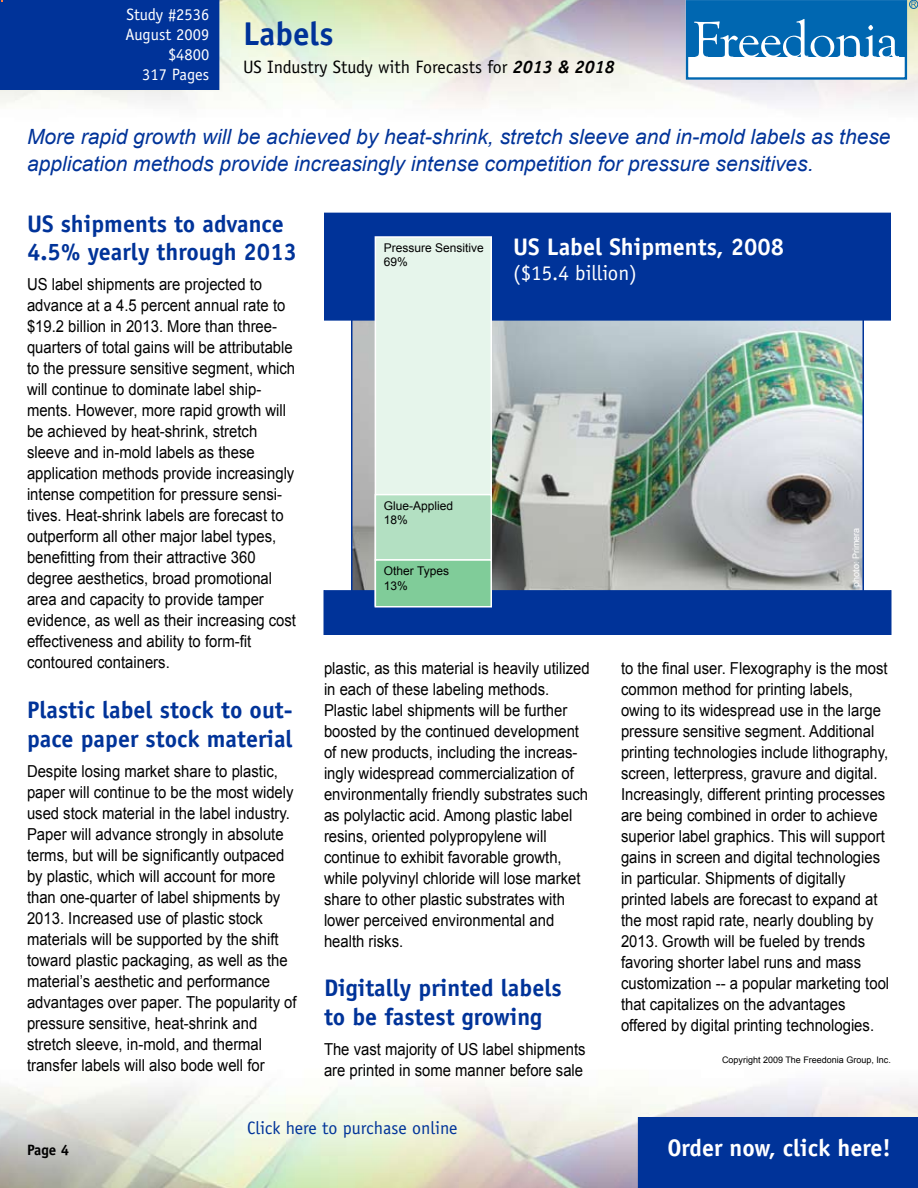
<style>
.page{position:relative;width:918px;height:1188px;background:#fff}
.page>*{position:absolute;margin:0;border:0;box-sizing:border-box;transform-origin:0 0}
.t1{font:700 33px "Officina Sans";color:#039}
.t2{font:700 24px/28.8px "Officina Sans";color:#039}
.t3{font:700 24px "Officina Sans";color:#fff}
.t4{font:italic 21px/27px "Arial";color:#039}
.t5{font:21px "Officina Sans";color:#fff}
.t6{font:18px "Officina Sans";color:#000}
.t7{font:18px "Officina Sans";color:#039}
.t8{font:16.5px/21px "Arial";color:#000;scale:.9 1}
.t9{font:16.5px/19.8px "Officina Sans";color:#fff;text-align:right}
.t10{font:700 15px "Officina Sans";color:#000}
.t11{font:12px/14.2px "Arial";color:#000}
.t12{font:9px "Arial";color:#000}
.t13{font:9px "Arial";color:#fff}
.s1{font-weight:700;font-style:italic}
</style>
<div class="page">
<div style="left:638px;top:1117px;width:280px;height:71px;background:#039"></div>
<div style="left:686px;top:0;width:221px;height:80px;border:2px solid #0067b1"></div>
<div style="left:687px;top:1px;width:218px;height:56px;background:#0067b1"></div>
<svg style="left:694px;top:19px;width:205px;height:38px"></svg>
<div style="left:909px;top:0;width:9px;height:9px;border:1px solid #0067b1;border-radius:50%"></div>
<svg style="left:911px;top:2px;width:5px;height:5px"></svg>
<img style="left:354px;top:321px;width:507px;height:270px">
<div style="left:325px;top:213px;width:565px;height:107px;background:#039"></div>
<div style="left:324px;top:213px;width:567px;height:108px;border:2px solid #039"></div>
<div style="left:0;top:0;width:219px;height:90px;background:#039"></div>
<div style="left:324px;top:591px;width:567px;height:43px;background:#039"></div>
<div style="left:375px;top:237px;width:116px;height:369px;background:#e6f5eb"></div>
<div style="left:375px;top:236px;width:117px;height:371px;border:2px solid #fff"></div>
<div style="left:375px;top:495px;width:116px;height:65px;background:#b3e0c2"></div>
<div style="left:375px;top:494px;width:117px;height:67px;border:2px solid #fff"></div>
<div style="left:375px;top:560px;width:116px;height:47px;background:#80cc99"></div>
<div style="left:375px;top:559px;width:117px;height:49px;border:2px solid #fff"></div>
<p class="t9" style="left:126px;top:5px;width:85px">Study #2536<br>August 2009 $4800<br>317 Pages</p>
<h1 class="t1" style="left:243px;top:13px;width:92px">Labels</h1>
<p class="t6" style="left:243px;top:57px;width:373px">US Industry Study with Forecasts for <span class="s1">2013 &amp; 2018</span></p>
<p class="t4" style="left:27px;top:124px;width:865px">More rapid growth will be achieved by heat-shrink, stretch sleeve and in-mold labels as these application methods provide increasingly intense competition for pressure sensitives.</p>
<h2 class="t2" style="left:27px;top:209px;width:272px">US shipments to advance<br>4.5% yearly through 2013</h2>
<p class="t8" style="left:27px;top:274px;width:300px">US label shipments are projected to advance at a 4.5 percent annual rate to $19.2 billion in 2013. More than three&shy;quarters of total gains will be attributable to the pressure sensitive segment, which will continue to dominate label ship&shy;ments. However, more rapid growth will be achieved by heat-shrink, stretch sleeve and in-mold labels as these application methods provide increasingly intense competition for pressure sensi&shy;tives. Heat-shrink labels are forecast to outperform all other major label types, benefitting from their attractive 360 degree aesthetics, broad promotional area and capacity to provide tamper evidence, as well as their increasing cost effectiveness and ability to form-fit contoured containers.</p>
<h2 class="t2" style="left:27px;top:695px;width:267px">Plastic label stock to out&shy;pace paper stock material</h2>
<p class="t8" style="left:27px;top:761px;width:301px">Despite losing market share to plastic, paper will continue to be the most widely used stock material in the label industry.<br>Paper will advance strongly in absolute terms, but will be significantly outpaced by plastic, which will account for more than one-quarter of label shipments by 2013. Increased use of plastic stock materials will be supported by the shift toward plastic packaging, as well as the material’s aesthetic and performance advantages over paper. The popularity of pressure sensitive, heat-shrink and stretch sleeve, in-mold, and thermal transfer labels will also bode well for</p>
<p class="t11" style="left:384px;top:241px;width:102px">Pressure Sensitive<br>69%</p>
<h2 class="t3" style="left:513px;top:232px;width:273px">US Label Shipments, 2008</h2>
<p class="t5" style="left:513px;top:261px;width:126px">($15.4 billion)</p>
<p class="t11" style="left:384px;top:499px;width:71px">Glue-Applied<br>18%</p>
<p class="t11" style="left:384px;top:564px;width:67px">Other Types<br>13%</p>
<p class="t13" style="left:850px;top:587px;width:61px;rotate:-90deg">photo: Primera</p>
<p class="t8" style="left:324px;top:657px;width:297px">plastic, as this material is heavily utilized in each of these labeling methods.<br>Plastic label shipments will be further boosted by the continued development of new products, including the increas&shy;ingly widespread commercialization of environmentally friendly substrates such as polylactic acid. Among plastic label resins, oriented polypropylene will continue to exhibit favorable growth, while polyvinyl chloride will lose market share to other plastic substrates with lower perceived environmental and health risks.</p>
<h2 class="t2" style="left:324px;top:973px;width:239px">Digitally printed labels to be fastest growing</h2>
<p class="t8" style="left:324px;top:1039px;width:292px">The vast majority of US label shipments are printed in some manner before sale</p>
<p class="t8" style="left:621px;top:657px;width:300px">to the final user. Flexography is the most common method for printing labels, owing to its widespread use in the large pressure sensitive segment. Additional printing technologies include lithography, screen, letterpress, gravure and digital.<br>Increasingly, different printing processes are being combined in order to achieve superior label graphics. This will support gains in screen and digital technologies in particular. Shipments of digitally printed labels are forecast to expand at the most rapid rate, nearly doubling by 2013. Growth will be fueled by trends favoring shorter label runs and mass customization -- a popular marketing tool that capitalizes on the advantages offered by digital printing technologies.</p>
<p class="t12" style="left:722px;top:1054px;width:170px">Copyright 2009 The Freedonia Group, Inc.</p>
<p class="t7" style="left:247px;top:1117px;width:212px">Click here to purchase online</p>
<p class="t10" style="left:27px;top:1140px;width:31px">Page</p>
<h2 class="t3" style="left:667px;top:1133px;width:225px">Order now, click here!</h2>
</div>
